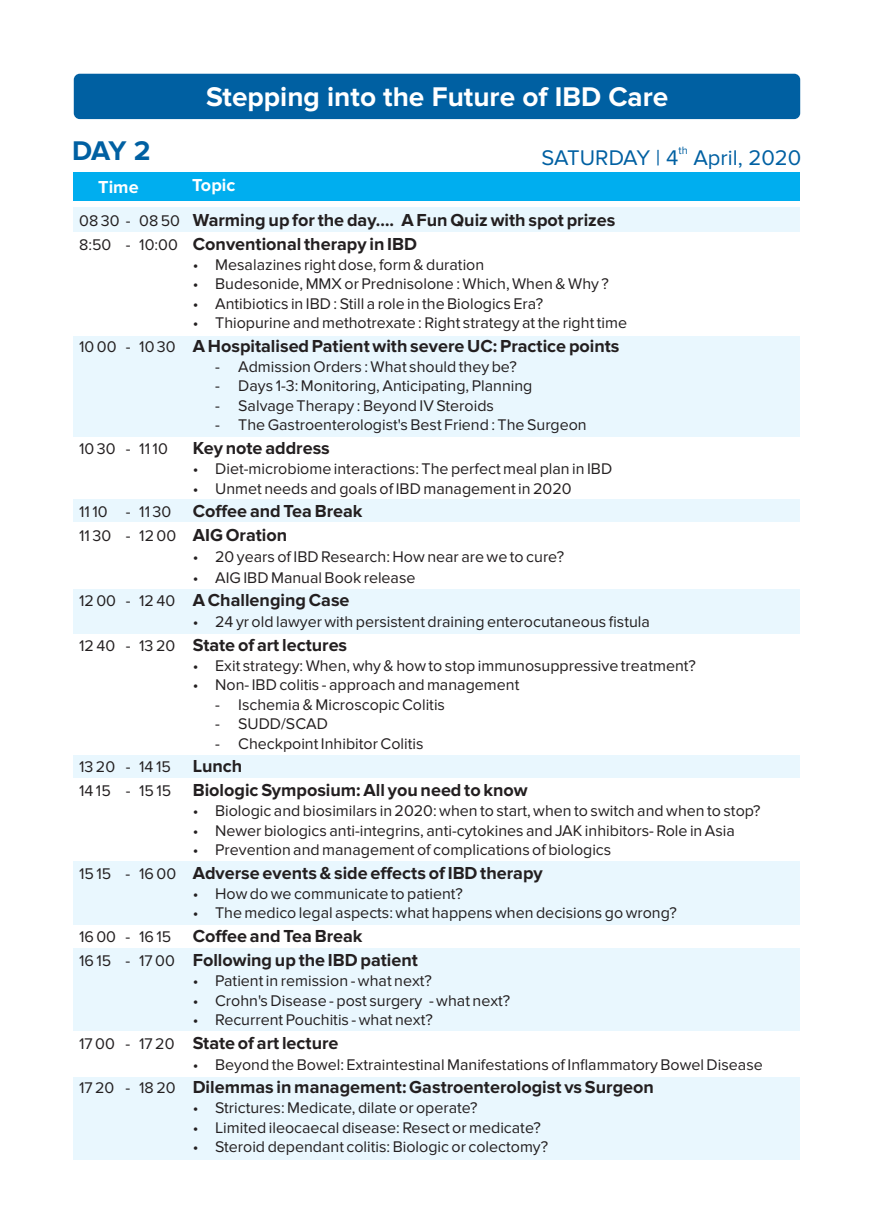
<style>
.page{position:relative;width:874px;height:1225px;background:#fff}
.page>*{position:absolute;margin:0;border:0;box-sizing:border-box;transform-origin:0 0}
.t1{font:700 28px "Proxima Nova";color:#fff}
.t2{font:700 28px "Proxima Nova";color:#0060a2}
.t3{font:22px "Proxima Nova";color:#0060a2}
.t4{font:700 18px/24.2px "Proxima Nova";color:#231f20}
.t5{font:700 18px "Proxima Nova";color:#fff}
.t6{font:16px/23.4px "Proxima Nova";color:#231f20}
.t7{font:11px "Proxima Nova";color:#0060a2}
.s1{font-weight:400;font-size:16px}
.s2{font-weight:700;font-size:18px}
</style>
<div class="page">
<div style="left:74px;top:74px;width:725px;height:45px;background:#0060a2;border-radius:6px"></div>
<div style="left:74px;top:172px;width:725px;height:28px;background:#00aeef"></div>
<div style="left:74px;top:207px;width:725px;height:24px;background:#e9f7fe"></div>
<div style="left:74px;top:336px;width:725px;height:101px;background:#e9f7fe"></div>
<div style="left:74px;top:499px;width:725px;height:23px;background:#e9f7fe"></div>
<div style="left:74px;top:861px;width:725px;height:63px;background:#e9f7fe"></div>
<div style="left:74px;top:948px;width:725px;height:82px;background:#e9f7fe"></div>
<div style="left:74px;top:589px;width:725px;height:44px;background:#e9f7fe"></div>
<div style="left:74px;top:755px;width:725px;height:23px;background:#e9f7fe"></div>
<div style="left:74px;top:1077px;width:725px;height:82px;background:#e9f7fe"></div>
<h1 class="t1" style="left:206px;top:84px;width:463px">Stepping into the Future of IBD Care</h1>
<h1 class="t2" style="left:72px;top:138px;width:80px">DAY 2</h1>
<p class="t7" style="left:678px;top:145px;width:11px">th</p>
<h2 class="t3" style="left:541px;top:147px;width:261px">SATURDAY | 4 April, 2020</h2>
<p class="t5" style="left:98px;top:179px;width:42px">Time</p>
<p class="t5" style="left:192px;top:177px;width:45px">Topic</p>
<p class="t4" style="left:79px;top:208px;width:537px"><span class="s1">08 30 - 08 50</span> Warming up for the day…. A Fun Quiz with spot prizes<br><span class="s1">8:50 - 10:00</span> Conventional therapy in IBD</p>
<p class="t6" style="left:193px;top:253px;width:293px">• Mesalazines right dose, form &amp; duration</p>
<p class="t6" style="left:193px;top:273px;width:417px">• Budesonide, MMX or Prednisolone : Which, When &amp; Why ?</p>
<p class="t6" style="left:193px;top:292px;width:351px">• Antibiotics in IBD : Still a role in the Biologics Era?</p>
<p class="t6" style="left:193px;top:312px;width:435px">• Thiopurine and methotrexate : Right strategy at the right time</p>
<p class="t4" style="left:79px;top:334px;width:541px"><span class="s1">10 00 - 10 30</span> A Hospitalised Patient with severe UC: Practice points</p>
<p class="t6" style="left:215px;top:355px;width:303px">- Admission Orders : What should they be?</p>
<p class="t6" style="left:215px;top:375px;width:318px">- Days 1-3: Monitoring, Anticipating, Planning</p>
<p class="t6" style="left:215px;top:394px;width:280px">- Salvage Therapy : Beyond IV Steroids</p>
<p class="t6" style="left:215px;top:414px;width:373px">- The Gastroenterologist's Best Friend : The Surgeon</p>
<p class="t6" style="left:79px;top:437px;width:90px">10 30 - 11 10</p>
<p class="t4" style="left:193px;top:436px;width:138px">Key note address</p>
<p class="t6" style="left:193px;top:458px;width:420px">• Diet-microbiome interactions: The perfect meal plan in IBD</p>
<p class="t6" style="left:193px;top:477px;width:380px">• Unmet needs and goals of IBD management in 2020</p>
<p class="t4" style="left:79px;top:499px;width:285px"><span class="s1">11 10 - 11 30</span> Coffee and Tea Break<br><span class="s1">11 30 - 12 00</span> AIG Oration</p>
<p class="t6" style="left:193px;top:546px;width:372px">• 20 years of IBD Research: How near are we to cure?</p>
<p class="t6" style="left:193px;top:566px;width:224px">• AIG IBD Manual Book release</p>
<p class="t4" style="left:79px;top:589px;width:272px"><span class="s1">12 00 - 12 40</span> A Challenging Case</p>
<p class="t6" style="left:193px;top:611px;width:458px">• 24 yr old lawyer with persistent draining enterocutaneous fistula</p>
<p class="t4" style="left:79px;top:633px;width:269px"><span class="s1">12 40 - 13 20</span> State of art lectures</p>
<p class="t6" style="left:193px;top:654px;width:504px">• Exit strategy: When, why &amp; how to stop immunosuppressive treatment?</p>
<p class="t6" style="left:193px;top:674px;width:328px">• Non- IBD colitis - approach and management</p>
<p class="t6" style="left:215px;top:693px;width:231px">- Ischemia &amp; Microscopic Colitis</p>
<p class="t6" style="left:215px;top:713px;width:114px">- SUDD/SCAD</p>
<p class="t6" style="left:79px;top:732px;width:345px;text-indent:136px">- Checkpoint Inhibitor Colitis<br>13 20 - 14 15 <span class="s2">Lunch</span></p>
<p class="t4" style="left:79px;top:779px;width:450px"><span class="s1">14 15 - 15 15</span> Biologic Symposium: All you need to know</p>
<p class="t6" style="left:193px;top:800px;width:569px">• Biologic and biosimilars in 2020: when to start, when to switch and when to stop?</p>
<p class="t6" style="left:193px;top:819px;width:543px">• Newer biologics anti-integrins, anti-cytokines and JAK inhibitors- Role in Asia</p>
<p class="t6" style="left:193px;top:839px;width:420px">• Prevention and management of complications of biologics</p>
<p class="t4" style="left:79px;top:861px;width:465px"><span class="s1">15 15 - 16 00</span> Adverse events &amp; side effects of IBD therapy</p>
<p class="t6" style="left:193px;top:882px;width:272px">• How do we communicate to patient?</p>
<p class="t6" style="left:193px;top:902px;width:485px">• The medico legal aspects: what happens when decisions go wrong?</p>
<p class="t4" style="left:79px;top:924px;width:340px"><span class="s1">16 00 - 16 15</span> Coffee and Tea Break<br><span class="s1">16 15 - 17 00</span> Following up the IBD patient</p>
<p class="t6" style="left:193px;top:969px;width:240px">• Patient in remission - what next?</p>
<p class="t6" style="left:193px;top:989px;width:319px">• Crohn's Disease - post surgery - what next?</p>
<p class="t6" style="left:193px;top:1008px;width:241px">• Recurrent Pouchitis - what next?</p>
<p class="t4" style="left:79px;top:1031px;width:261px"><span class="s1">17 00 - 17 20</span> State of art lecture</p>
<p class="t6" style="left:192px;top:1053px;width:571px">• Beyond the Bowel: Extraintestinal Manifestations of Inflammatory Bowel Disease</p>
<p class="t4" style="left:79px;top:1075px;width:576px"><span class="s1">17 20 - 18 20</span> Dilemmas in management: Gastroenterologist vs Surgeon</p>
<p class="t6" style="left:192px;top:1097px;width:286px">• Strictures: Medicate, dilate or operate?</p>
<p class="t6" style="left:192px;top:1116px;width:349px">• Limited ileocaecal disease: Resect or medicate?</p>
<p class="t6" style="left:192px;top:1136px;width:357px">• Steroid dependant colitis: Biologic or colectomy?</p>
</div>
